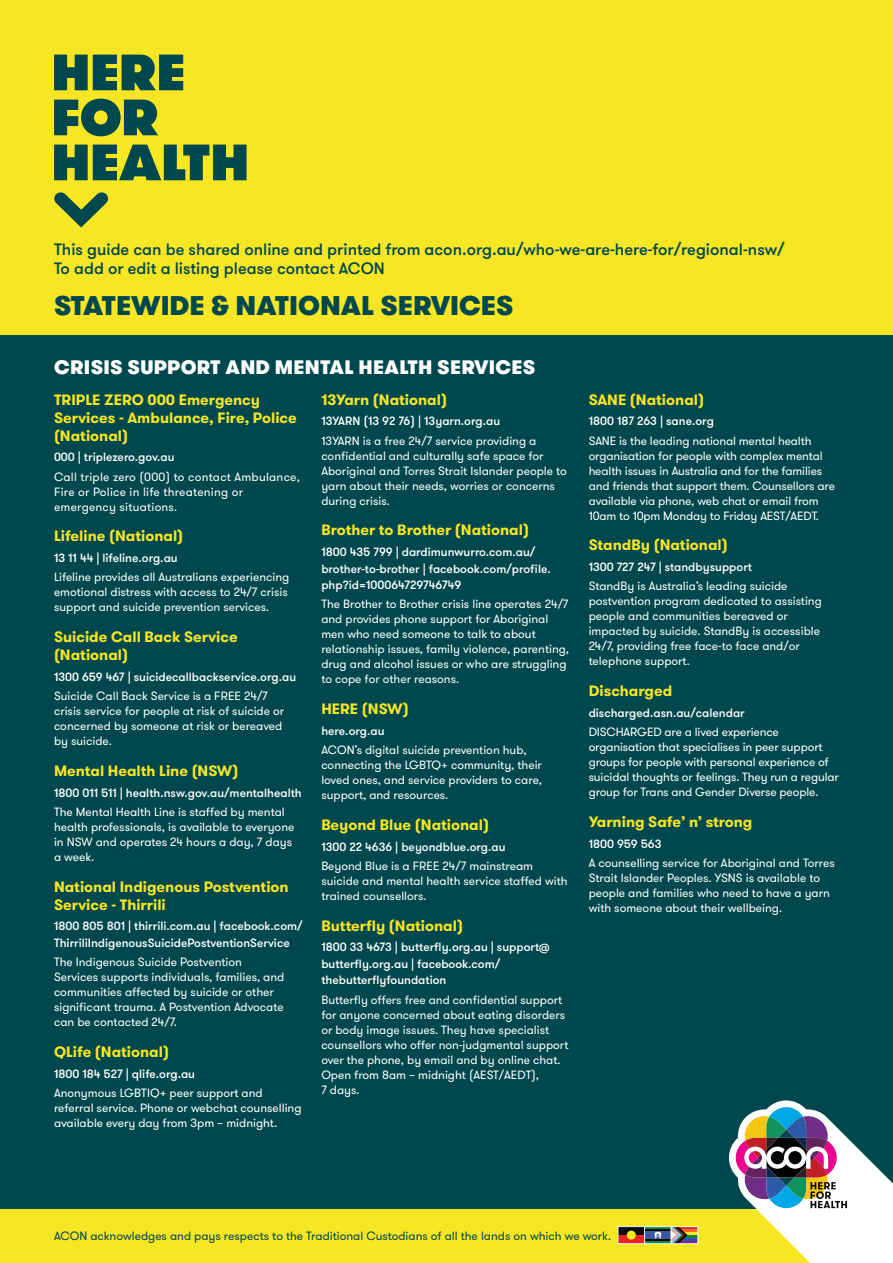
<style>
.page{position:relative;width:893px;height:1263px;background:#f7e623}
.page>*{position:absolute;margin:0;border:0;box-sizing:border-box;transform-origin:0 0}
.t1{font:800 51px/45px "GT Walsheim";letter-spacing:-.01em;color:#00484d}
.t2{font:900 27px "GT Walsheim";color:#00484d}
.t3{font:900 19.5px "GT Walsheim";letter-spacing:.015em;color:#fff}
.t4{font:500 16.5px/19.5px "GT Walsheim";color:#00484d}
.t5{font:700 15px/18px "GT Walsheim";color:#f7e623}
.t6{font:12px/15px "GT Walsheim";color:#fff}
.t7{font:500 12px/16.5px "GT Walsheim";color:#fff}
.t8{font:12px/15px "GT Walsheim";letter-spacing:.02em;color:#fff}
.t9{font:12px "GT Walsheim";color:#00484d}
</style>
<div class="page">
<div style="left:0;top:336px;width:893px;height:873px;background:#00484d"></div>
<svg style="left:54px;top:192px;width:54px;height:35px"></svg>
<svg style="left:729px;top:1100px;width:164px;height:163px"></svg>
<div style="left:618px;top:1235px;width:27px;height:9px;background:#ee2123"></div>
<div style="left:618px;top:1226px;width:27px;height:9px;background:#070904"></div>
<div style="left:627px;top:1230px;width:9px;height:10px;background:#f0e81f;border-radius:50%"></div>
<div style="left:617px;top:1226px;width:28px;height:18px;border:1px solid #fff"></div>
<hr style="left:645px;top:1226px;width:26px;height:4px;background:#118943">
<hr style="left:645px;top:1240px;width:26px;height:4px;background:#118943">
<div style="left:645px;top:1230px;width:26px;height:10px;background:#3c58a4"></div>
<hr style="left:645px;top:1229px;width:26px;height:2px;background:#070904">
<hr style="left:645px;top:1239px;width:26px;height:2px;background:#070904">
<svg style="left:654px;top:1231px;width:8px;height:8px"></svg>
<div style="left:644px;top:1226px;width:28px;height:18px;border:1px solid #fff"></div>
<hr style="left:671px;top:1226px;width:27px;height:3px;background:#ee2123">
<hr style="left:671px;top:1229px;width:27px;height:3px;background:#f36a21">
<hr style="left:671px;top:1235px;width:27px;height:3px;background:#0e813f">
<hr style="left:671px;top:1238px;width:27px;height:3px;background:#3c50a2">
<hr style="left:671px;top:1241px;width:27px;height:3px;background:#702c86">
<svg style="left:673px;top:1228px;width:14px;height:14px"></svg>
<div style="left:671px;top:1226px;width:27px;height:18px;border:1px solid #fff"></div>
<h1 class="t1" style="left:51px;top:50px;width:200px">HERE<br>FOR<br>HEALTH</h1>
<h3 class="t4" style="left:54px;top:240px;width:732px">This guide can be shared online and printed from acon.org.au/who-we-are-here-for/regional-nsw/<br>To add or edit a listing please contact ACON</h3>
<h2 class="t2" style="left:54px;top:287px;width:461px">STATEWIDE &amp; NATIONAL SERVICES</h2>
<h3 class="t3" style="left:54px;top:354px;width:483px">CRISIS SUPPORT AND MENTAL HEALTH SERVICES</h3>
<p class="t5" style="left:54px;top:390px;width:244px">TRIPLE ZERO 000 Emergency<br>Services - Ambulance, Fire, Police (National)</p>
<p class="t7" style="left:54px;top:449px;width:122px">000 | triplezero.gov.au</p>
<p class="t8" style="left:54px;top:469px;width:247px">Call triple zero (000) to contact Ambulance,<br>Fire or Police in life threatening or emergency situations.</p>
<p class="t5" style="left:54px;top:527px;width:131px">Lifeline (National)</p>
<p class="t7" style="left:54px;top:550px;width:125px">13 11 44 | lifeline.org.au</p>
<p class="t6" style="left:54px;top:570px;width:237px">Lifeline provides all Australians experiencing emotional distress with access to 24/7 crisis support and suicide prevention services.</p>
<p class="t5" style="left:54px;top:628px;width:185px">Suicide Call Back Service (National)</p>
<p class="t7" style="left:54px;top:669px;width:244px">1300 659 467 | suicidecallbackservice.org.au</p>
<p class="t6" style="left:54px;top:689px;width:232px">Suicide Call Back Service is a FREE 24/7 crisis service for people at risk of suicide or concerned by someone at risk or bereaved by suicide.</p>
<p class="t5" style="left:54px;top:762px;width:186px">Mental Health Line (NSW)</p>
<p class="t7" style="left:54px;top:784px;width:249px">1800 011 511 | health.nsw.gov.au/mentalhealth</p>
<p class="t6" style="left:54px;top:804px;width:242px">The Mental Health Line is staffed by mental health professionals, is available to everyone in NSW and operates 24 hours a day, 7 days a week.</p>
<p class="t5" style="left:54px;top:877px;width:236px">National Indigenous Postvention<br>Service - Thirrili</p>
<p class="t7" style="left:54px;top:918px;width:250px">1800 805 801 | thirrili.com.au | facebook.com/<br>ThirriliIndigenousSuicidePostventionService</p>
<p class="t6" style="left:54px;top:955px;width:232px">The Indigenous Suicide Postvention Services supports individuals, families, and communities affected by suicide or other significant trauma. A Postvention Advocate can be contacted 24/7.</p>
<p class="t5" style="left:54px;top:1043px;width:117px">QLife (National)</p>
<p class="t7" style="left:54px;top:1065px;width:143px">1800 184 527 | qlife.org.au</p>
<p class="t6" style="left:54px;top:1085px;width:249px">Anonymous LGBTIQ+ peer support and referral service. Phone or webchat counselling available every day from 3pm – midnight.</p>
<p class="t5" style="left:321px;top:390px;width:127px">13Yarn (National)</p>
<p class="t7" style="left:321px;top:413px;width:180px">13YARN (13 92 76) | 13yarn.org.au</p>
<p class="t6" style="left:321px;top:433px;width:247px">13YARN is a free 24/7 service providing a confidential and culturally safe space for Aboriginal and Torres Strait Islander people to yarn about their needs, worries or concerns during crisis.</p>
<p class="t5" style="left:321px;top:521px;width:209px">Brother to Brother (National)</p>
<p class="t7" style="left:321px;top:544px;width:231px">1800 435 799 | dardimunwurro.com.au/ brother-to-brother | facebook.com/profile. php?id=100064729746749</p>
<p class="t6" style="left:321px;top:597px;width:249px">The Brother to Brother crisis line operates 24/7 and provides phone support for Aboriginal men who need someone to talk to about relationship issues, family violence, parenting, drug and alcohol issues or who are struggling to cope for other reasons.</p>
<p class="t5" style="left:321px;top:700px;width:89px">HERE (NSW)</p>
<p class="t7" style="left:321px;top:723px;width:65px">here.org.au</p>
<p class="t6" style="left:321px;top:743px;width:222px">ACON’s digital suicide prevention hub, connecting the LGBTQ+ community, their loved ones, and service providers to care, support, and resources.</p>
<p class="t5" style="left:321px;top:816px;width:169px">Beyond Blue (National)</p>
<p class="t7" style="left:321px;top:838px;width:186px">1300 22 4636 | beyondblue.org.au</p>
<p class="t6" style="left:321px;top:858px;width:248px">Beyond Blue is a FREE 24/7 mainstream suicide and mental health service staffed with trained counsellors.</p>
<p class="t5" style="left:321px;top:916px;width:143px">Butterfly (National)</p>
<p class="t7" style="left:321px;top:939px;width:229px">1800 33 4673 | butterfly.org.au | support@ butterfly.org.au | facebook.com/ thebutterflyfoundation</p>
<p class="t6" style="left:321px;top:992px;width:249px">Butterfly offers free and confidential support for anyone concerned about eating disorders or body image issues. They have specialist counsellors who offer non-judgmental support over the phone, by email and by online chat.<br>Open from 8am – midnight (AEST/AEDT),<br>7 days.</p>
<p class="t5" style="left:589px;top:390px;width:117px">SANE (National)</p>
<p class="t7" style="left:589px;top:413px;width:127px">1800 187 263 | sane.org</p>
<p class="t6" style="left:589px;top:433px;width:248px">SANE is the leading national mental health organisation for people with complex mental health issues in Australia and for the families and friends that support them. Counsellors are available via phone, web chat or email from 10am to 10pm Monday to Friday AEST/AEDT.</p>
<p class="t5" style="left:589px;top:536px;width:141px">StandBy (National)</p>
<p class="t7" style="left:589px;top:559px;width:165px">1300 727 247 | standbysupport</p>
<p class="t6" style="left:589px;top:579px;width:235px">StandBy is Australia’s leading suicide postvention program dedicated to assisting people and communities bereaved or impacted by suicide. StandBy is accessible 24/7, providing free face-to face and/or telephone support.</p>
<p class="t5" style="left:589px;top:682px;width:85px">Discharged</p>
<p class="t7" style="left:589px;top:705px;width:158px">discharged.asn.au/calendar</p>
<p class="t6" style="left:589px;top:725px;width:252px">DISCHARGED are a lived experience organisation that specialises in peer support groups for people with personal experience of suicidal thoughts or feelings. They run a regular group for Trans and Gender Diverse people.</p>
<p class="t5" style="left:589px;top:813px;width:165px">Yarning Safe’ n’ strong</p>
<p class="t7" style="left:589px;top:835px;width:74px">1800 959 563</p>
<p class="t6" style="left:589px;top:855px;width:248px">A counselling service for Aboriginal and Torres Strait Islander Peoples. YSNS is available to people and families who need to have a yarn with someone about their wellbeing.</p>
<p class="t9" style="left:54px;top:1229px;width:559px">ACON acknowledges and pays respects to the Traditional Custodians of all the lands on which we work.</p>
</div>
